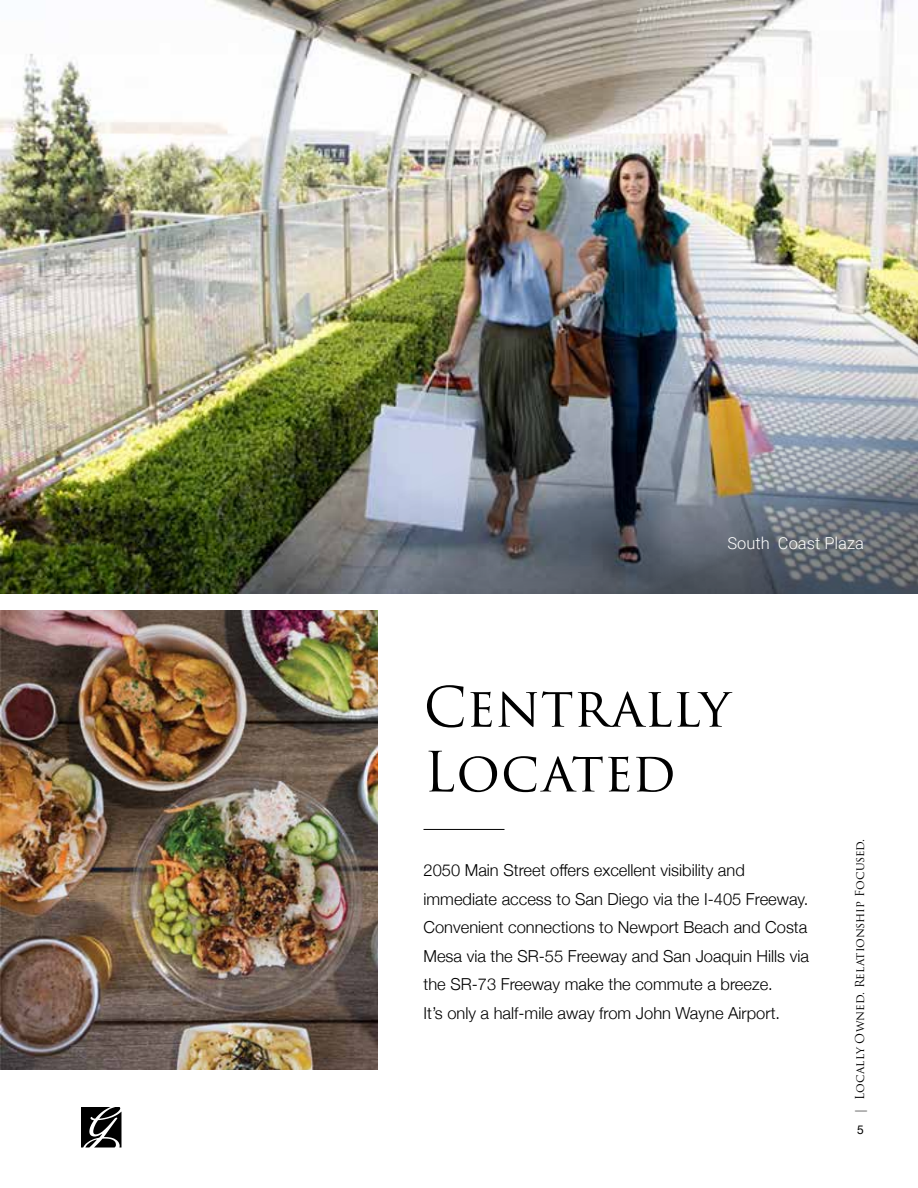
<style>
.page{position:relative;width:918px;height:1188px;background:#fff}
.page>*{position:absolute;margin:0;border:0;box-sizing:border-box;transform-origin:0 0}
.t1{font:54px/64.8px "Trajan Pro 3";color:#000}
.t2{font:300 16.5px/28.5px "Helvetica Neue";color:#000}
.t3{font:300 16.5px "Roboto";color:#fff}
.t4{font:12px "Trajan Pro 3";color:#000}
.t5{font:12px "Helvetica Neue";color:#000}
</style>
<div class="page">
<svg style="left:81px;top:1107px;width:40px;height:41px;background:#3c3c3c"></svg>
<img style="left:0;top:0;width:918px;height:594px">
<img style="left:0;top:610px;width:378px;height:460px">
<hr style="left:424px;top:829px;width:81px;height:1px;background:#000">
<img style="left:218px;top:218px;width:700px;height:376px">
<p class="t3" style="left:728px;top:531px;width:138px">South Coast Plaza</p>
<h1 class="t1" style="left:424px;top:677px;width:309px">Centrally<br>Located</h1>
<p class="t2" style="left:424px;top:855px;width:387px">2050 Main Street offers excellent visibility and immediate access to San Diego via the I-405 Freeway.<br>Convenient connections to Newport Beach and Costa Mesa via the SR-55 Freeway and San Joaquin Hills via the SR-73 Freeway make the commute a breeze.<br>It’s only a half-mile away from John Wayne Airport.</p>
<p class="t4" style="left:852px;top:1114px;width:277px;rotate:-90deg">| Locally Owned. Relationship Focused.</p>
<p class="t5" style="left:857px;top:1121px;width:8px">5</p>
</div>
